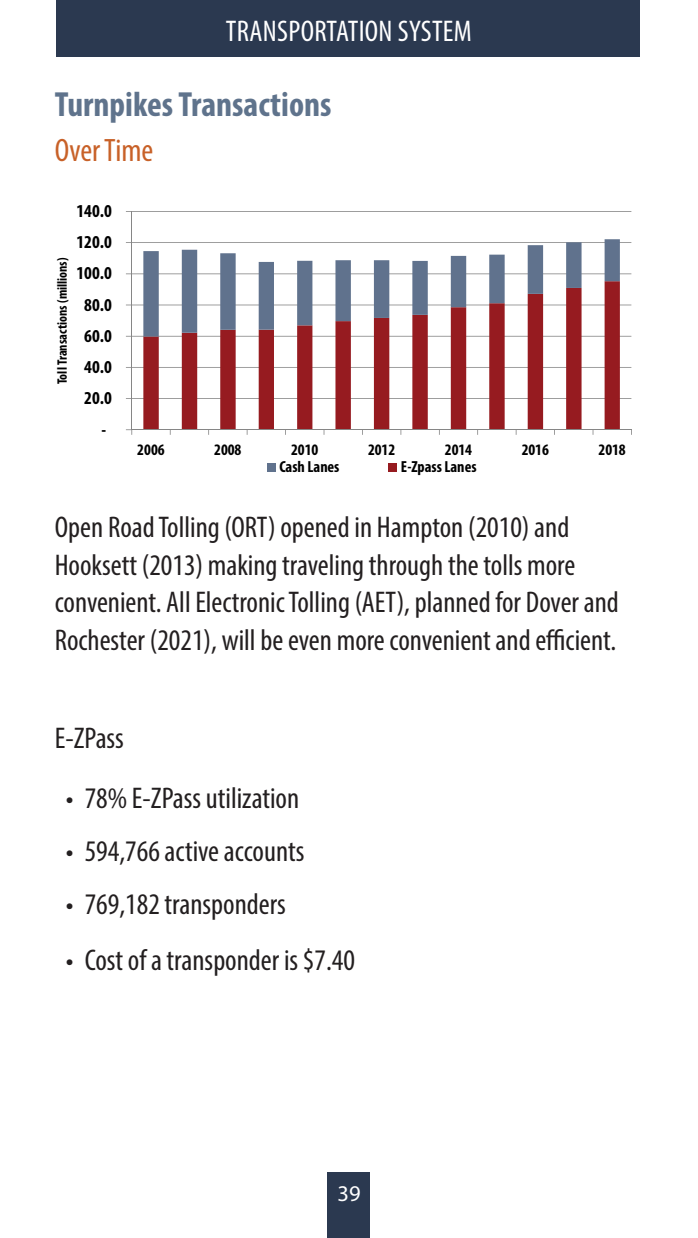
<style>
.page{position:relative;width:698px;height:1238px;background:#fff}
.page>*{position:absolute;margin:0;border:0;box-sizing:border-box;transform-origin:0 0}
.t1{font:700 condensed 35px "Myriad Pro";color:#5f738c}
.t2{font:condensed 32.5px "Myriad Pro";color:#c86128}
.t3{font:condensed 30px/37.5px "Myriad Pro";color:#231f20}
.t4{font:condensed 30px "Myriad Pro";letter-spacing:.01em;color:#fff}
.t5{font:22.5px "Myriad Pro";color:#fff}
.t6{font:700 condensed 18.25px "Myriad Pro";letter-spacing:.005em;color:#000}
.t7{font:700 condensed 16px "Myriad Pro";color:#000}
.t8{font:700 condensed 13.75px "Myriad Pro";color:#000}
</style>
<div class="page">
<div style="left:328px;top:1172px;width:42px;height:66px;background:#2b3950"></div>
<div style="left:56px;top:0;width:584px;height:56px;background:#2b3950"></div>
<hr style="left:132px;top:211px;width:499px;height:1px;background:#868686">
<hr style="left:132px;top:242px;width:499px;height:1px;background:#868686">
<hr style="left:132px;top:273px;width:499px;height:1px;background:#868686">
<hr style="left:132px;top:304px;width:499px;height:1px;background:#868686">
<hr style="left:132px;top:336px;width:499px;height:1px;background:#868686">
<hr style="left:132px;top:367px;width:499px;height:1px;background:#868686">
<hr style="left:132px;top:398px;width:499px;height:1px;background:#868686">
<svg style="left:143px;top:336px;width:476px;height:93px"></svg>
<svg style="left:143px;top:239px;width:476px;height:97px"></svg>
<hr style="left:131px;top:211px;width:1px;height:219px;background:#868686">
<hr style="left:132px;top:429px;width:499px;height:1px;background:#868686">
<svg style="left:126px;top:429px;width:6px;height:6px"></svg>
<div style="left:266px;top:463px;width:9px;height:8px;background:#60728d"></div>
<div style="left:388px;top:463px;width:9px;height:8px;background:#961b20"></div>
<p class="t4" style="left:226px;top:13px;width:247px">TRANSPORTATION SYSTEM</p>
<p class="t1" style="left:55px;top:83px;width:278px">Turnpikes Transactions</p>
<p class="t2" style="left:55px;top:130px;width:100px">Over Time</p>
<p class="t6" style="left:76px;top:200px;width:37px">140.0</p>
<p class="t8" style="left:54px;top:384px;width:128px;rotate:-90deg">Toll Transactions (millions)</p>
<p class="t6" style="left:76px;top:231px;width:37px">120.0</p>
<p class="t6" style="left:76px;top:262px;width:37px">100.0</p>
<p class="t6" style="left:84px;top:293px;width:29px">80.0</p>
<p class="t6" style="left:84px;top:324px;width:29px">60.0</p>
<p class="t6" style="left:84px;top:355px;width:29px">40.0</p>
<p class="t6" style="left:84px;top:387px;width:29px">20.0</p>
<p class="t6" style="left:101px;top:418px;width:6px">-</p>
<p class="t7" style="left:137px;top:440px;width:29px">2006</p>
<p class="t7" style="left:214px;top:440px;width:29px">2008</p>
<p class="t7" style="left:291px;top:440px;width:29px">2010</p>
<p class="t7" style="left:368px;top:440px;width:29px">2012</p>
<p class="t7" style="left:444px;top:440px;width:29px">2014</p>
<p class="t7" style="left:521px;top:440px;width:29px">2016</p>
<p class="t7" style="left:598px;top:440px;width:29px">2018</p>
<p class="t7" style="left:279px;top:457px;width:62px">Cash Lanes</p>
<p class="t7" style="left:401px;top:457px;width:77px">E-Zpass Lanes</p>
<p class="t3" style="left:55px;top:508px;width:565px">Open Road Tolling (ORT) opened in Hampton (2010) and Hooksett (2013) making traveling through the tolls more convenient. All Electronic Tolling (AET), planned for Dover and Rochester (2021), will be even more convenient and efficient.</p>
<p class="t3" style="left:55px;top:718px;width:71px">E-ZPass</p>
<p class="t3" style="left:66px;top:778px;width:235px">• 78% E-ZPass utilization</p>
<p class="t3" style="left:66px;top:831px;width:240px">• 594,766 active accounts</p>
<p class="t3" style="left:66px;top:885px;width:221px">• 769,182 transponders</p>
<p class="t3" style="left:66px;top:940px;width:290px">• Cost of a transponder is $7.40</p>
<p class="t5" style="left:337px;top:1179px;width:25px">39</p>
</div>
